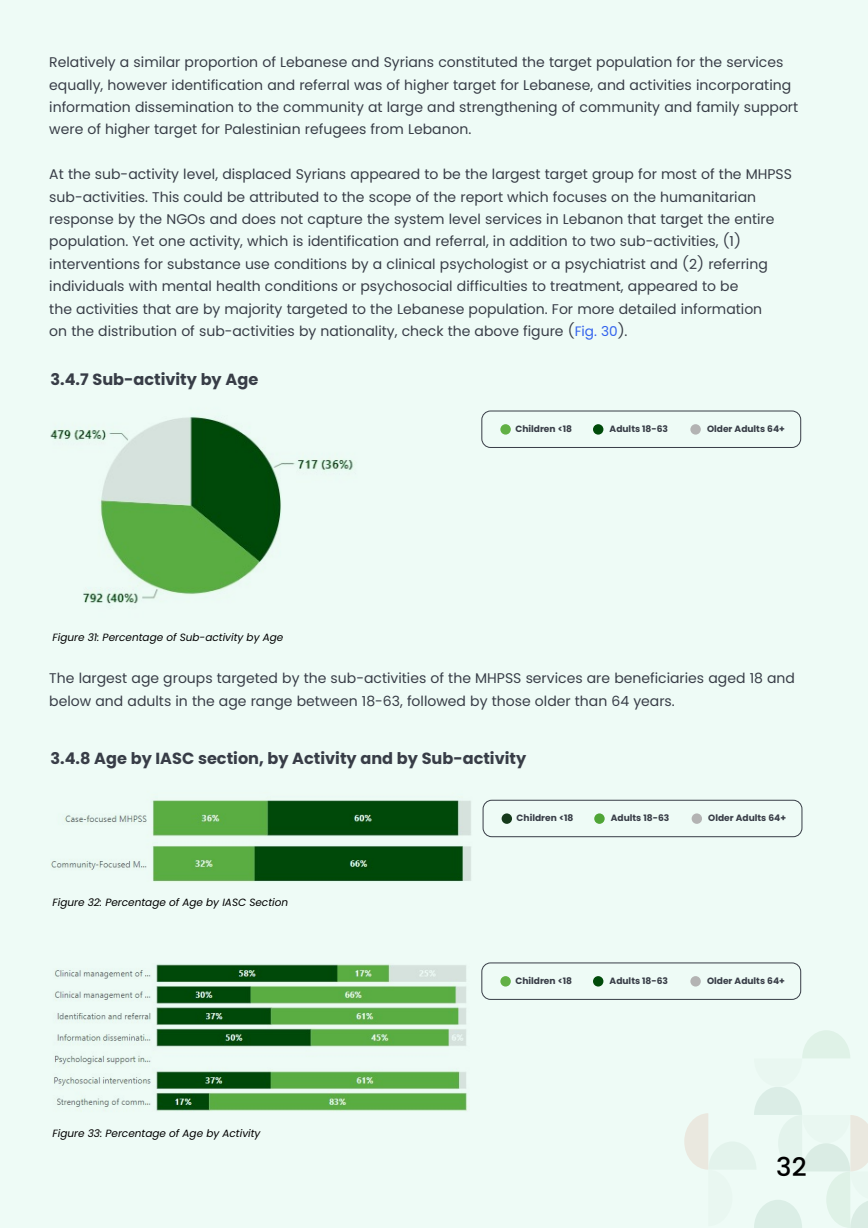
<style>
.page{position:relative;width:868px;height:1228px;background:#eefbf6}
.page>*{position:absolute;margin:0;border:0;box-sizing:border-box;transform-origin:0 0}
.t1{font:500 25.9px "Poppins";color:#000}
.t2{font:700 16.1px "Poppins";color:#383d47}
.t3{font:14px/22.4px "Poppins";color:#383d47}
.t4{font:italic 10.5px "Poppins";color:#000}
.t5{font:700 9.1px "Poppins";color:#383d47}
.s1{font-size:13.65px;color:#3363ed}
</style>
<div class="page">
<svg style="left:684px;top:1030px;width:184px;height:198px"></svg>
<img style="left:50px;top:800px;width:421px;height:82px">
<img style="left:50px;top:416px;width:303px;height:188px">
<div style="left:502px;top:813px;width:10px;height:11px;background:#153a1b;border-radius:50%"></div>
<div style="left:594px;top:813px;width:11px;height:11px;background:#4fa536;border-radius:50%"></div>
<div style="left:692px;top:813px;width:10px;height:11px;background:#b3b3b3;border-radius:50%"></div>
<div style="left:500px;top:424px;width:11px;height:11px;background:#61b045;border-radius:50%"></div>
<div style="left:593px;top:424px;width:10px;height:11px;background:#004b0a;border-radius:50%"></div>
<div style="left:690px;top:424px;width:11px;height:11px;background:#b3b3b3;border-radius:50%"></div>
<div style="left:482px;top:411px;width:319px;height:37px;border:1px solid #383d47;border-radius:9px"></div>
<div style="left:500px;top:976px;width:11px;height:10px;background:#61b045;border-radius:50%"></div>
<div style="left:593px;top:976px;width:10px;height:10px;background:#004b0a;border-radius:50%"></div>
<div style="left:690px;top:976px;width:11px;height:10px;background:#b3b3b3;border-radius:50%"></div>
<div style="left:482px;top:963px;width:319px;height:36px;border:1px solid #383d47;border-radius:9px"></div>
<div style="left:483px;top:800px;width:319px;height:37px;border:1px solid #383d47;border-radius:9px"></div>
<img style="left:53px;top:964px;width:415px;height:147px">
<p class="t3" style="left:49px;top:51px;width:750px">Relatively a similar proportion of Lebanese and Syrians constituted the target population for the services equally, however identification and referral was of higher target for Lebanese, and activities incorporating information dissemination to the community at large and strengthening of community and family support were of higher target for Palestinian refugees from Lebanon.</p>
<p class="t3" style="left:49px;top:163px;width:744px">At the sub-activity level, displaced Syrians appeared to be the largest target group for most of the MHPSS sub-activities. This could be attributed to the scope of the report which focuses on the humanitarian response by the NGOs and does not capture the system level services in Lebanon that target the entire population. Yet one activity, which is identification and referral in, addition to two sub-activities (1), interventions for substance use conditions by a clinical psychologist or a psychiatrist and (2) referring individuals with mental health conditions or psychosocial difficulties to treatment, appeared to be<br>the activities that are by majority targeted to the Lebanese population. For more detailed information<br>on the distribution of sub-activities by nationality, check the above figure (<span class="s1">Fig. 30</span> .(</p>
<p class="t2" style="left:50px;top:370px;width:209px">3.4.7 Sub-activity by Age</p>
<p class="t4" style="left:52px;top:631px;width:232px">Figure 31: Percentage of Sub-activity by Age</p>
<p class="t5" style="left:515px;top:424px;width:58px">Children &lt;18</p>
<p class="t5" style="left:610px;top:424px;width:60px">Adults 18-63</p>
<p class="t5" style="left:707px;top:424px;width:79px">Older Adults 64+</p>
<p class="t3" style="left:49px;top:667px;width:747px">The largest age groups targeted by the sub-activities of the MHPSS services are beneficiaries aged 18 and below and adults in the age range between 18-63, followed by those older than 64 years.</p>
<p class="t2" style="left:50px;top:749px;width:477px">3.4.8 Age by IASC section, by Activity and by Sub-activity</p>
<p class="t4" style="left:52px;top:897px;width:237px">Figure 32: Percentage of Age by IASC Section</p>
<p class="t5" style="left:517px;top:813px;width:58px">Children &lt;18</p>
<p class="t5" style="left:515px;top:975px;width:58px">Children &lt;18</p>
<p class="t5" style="left:611px;top:813px;width:60px">Adults 18-63</p>
<p class="t5" style="left:610px;top:975px;width:60px">Adults 18-63</p>
<p class="t5" style="left:708px;top:813px;width:79px">Older Adults 64+</p>
<p class="t5" style="left:707px;top:975px;width:79px">Older Adults 64+</p>
<p class="t4" style="left:52px;top:1128px;width:210px">Figure 33: Percentage of Age by Activity</p>
<h1 class="t1" style="left:776px;top:1151px;width:32px">32</h1>
</div>
